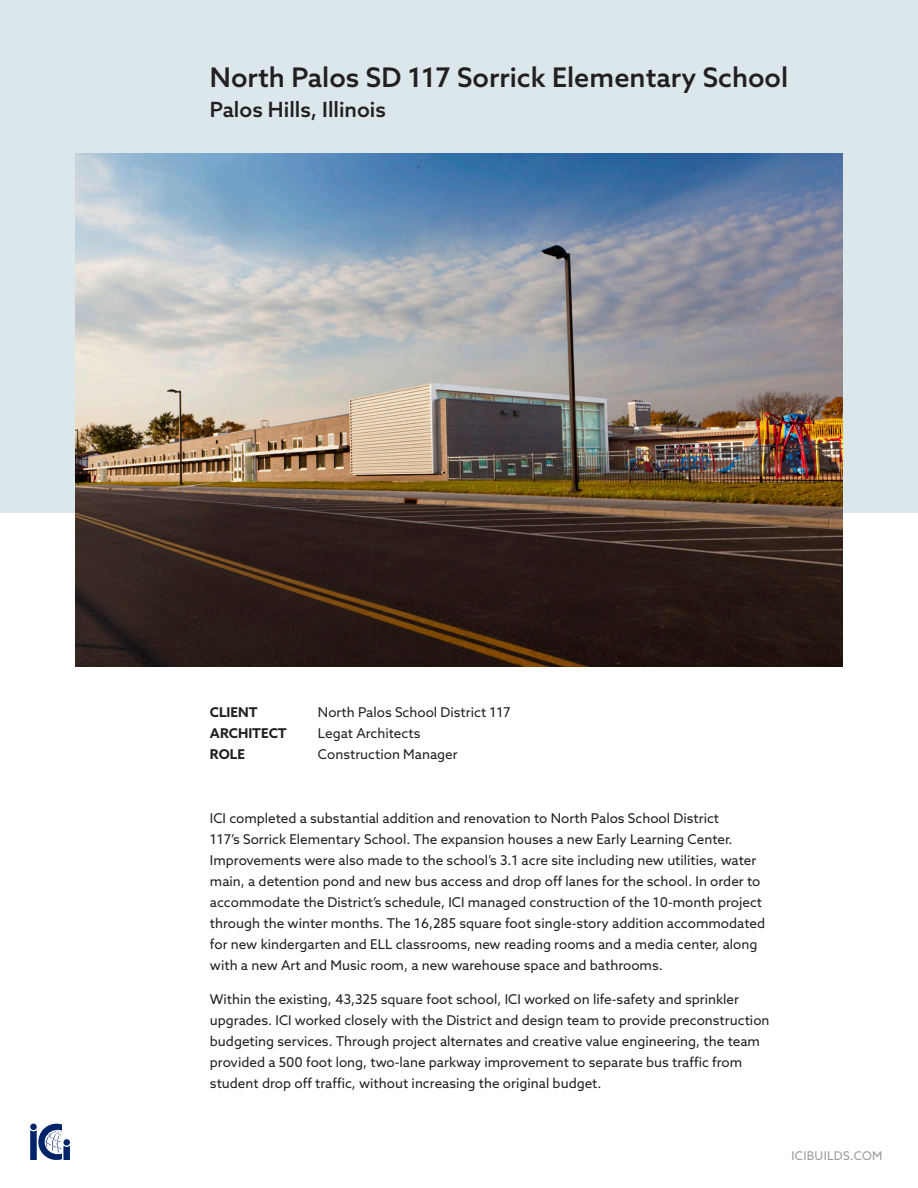
<style>
.page{position:relative;width:918px;height:1188px;background:#fff}
.page>*{position:absolute;margin:0;border:0;box-sizing:border-box;transform-origin:0 0}
.t1{font:500 27px "Azo Sans";color:#231f20}
.t2{font:500 21px "Azo Sans";color:#231f20}
.t3{font:13.5px/21px "Azo Sans";color:#231f20}
.t4{font:700 13.5px "Azo Sans";color:#231f20}
.t5{font:12px "Azo Sans";letter-spacing:.025em;color:#99989b}
</style>
<div class="page">
<div style="left:0;top:0;width:918px;height:512px;background:#dce7eb"></div>
<img style="left:76px;top:154px;width:766px;height:513px">
<svg style="left:30px;top:1124px;width:40px;height:36px"></svg>
<p class="t1" style="left:210px;top:60px;width:580px">North Palos SD 117 Sorrick Elementary School</p>
<p class="t2" style="left:210px;top:96px;width:178px">Palos Hills, Illinois</p>
<p class="t4" style="left:210px;top:703px;width:49px">CLIENT</p>
<p class="t3" style="left:318px;top:702px;width:194px">North Palos School District 117</p>
<p class="t4" style="left:210px;top:724px;width:78px">ARCHITECT</p>
<p class="t3" style="left:318px;top:723px;width:104px">Legat Architects</p>
<p class="t4" style="left:210px;top:745px;width:37px">ROLE</p>
<p class="t3" style="left:318px;top:744px;width:141px">Construction Manager</p>
<p class="t3" style="left:210px;top:807px;width:557px">ICI completed a substantial addition and renovation to North Palos School District<br>117’s Sorrick Elementary School. The expansion houses a new Early Learning Center.<br>Improvements were also made to the school’s 3.1 acre site including new utilities, water main, a detention pond and new bus access and drop off lanes for the school. In order to accommodate the District’s schedule, ICI managed construction of the 10-month project through the winter months. The 16,285 square foot single-story addition accommodated for new kindergarten and ELL classrooms, new reading rooms and a media center, along with a new Art and Music room, a new warehouse space and bathrooms.</p>
<p class="t3" style="left:210px;top:989px;width:561px">Within the existing, 43,325 square foot school, ICI worked on life-safety and sprinkler upgrades. ICI worked closely with the District and design team to provide preconstruction budgeting services. Through project alternates and creative value engineering, the team provided a 500 foot long, two-lane parkway improvement to separate bus traffic from student drop off traffic, without increasing the original budget.</p>
<p class="t5" style="left:792px;top:1148px;width:93px">ICIBUILDS.COM</p>
</div>
